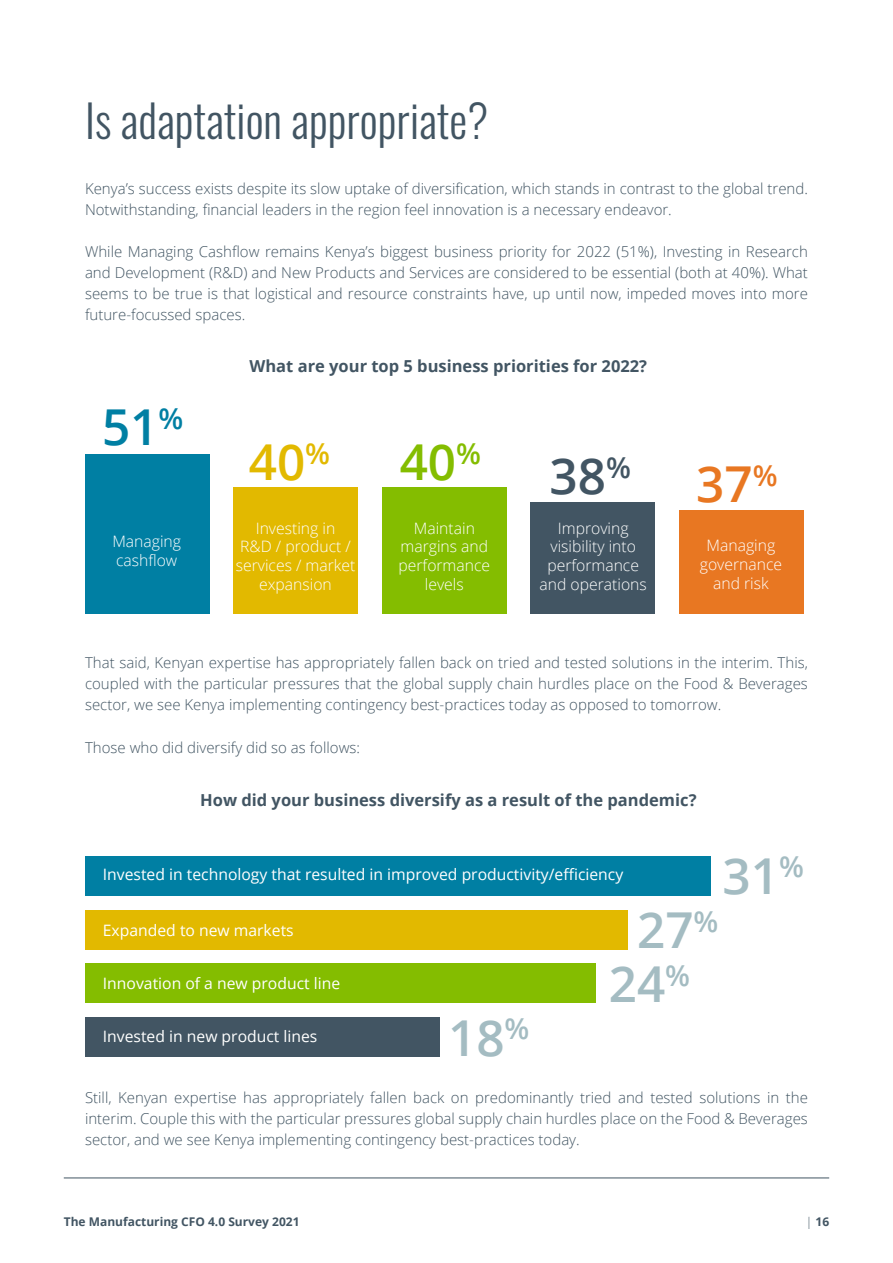
<style>
.page{position:relative;width:893px;height:1263px;background:#fff}
.page>*{position:absolute;margin:0;border:0;box-sizing:border-box;transform-origin:0 0}
.t1{font:600 49.5px "Open Sans";color:#a4bcc2}
.t2{font:600 49.5px "Open Sans";color:#007fa3}
.t3{font:600 49.5px "Open Sans";color:#e2b900}
.t4{font:600 49.5px "Open Sans";color:#84bd00}
.t5{font:600 49.5px "Open Sans";color:#425563}
.t6{font:600 49.5px "Open Sans";color:#e87722}
.t7{font:300 45px "Oswald";color:#425563}
.t8{font:700 16.5px "Open Sans";color:#425563}
.t9{font:300 15.75px/18.9px "Open Sans";color:#fff;text-align:center}
.t10{font:15.75px "Open Sans";color:#fff}
.t11{font:300 15px/21px "Open Sans";color:#425563;text-align:justify}
.t12{font:700 12px "Open Sans";color:#425563}
.s1{font-weight:300}
</style>
<div class="page">
<div style="left:85px;top:910px;width:542px;height:39px;background:#e2b900"></div>
<div style="left:85px;top:1018px;width:354px;height:39px;background:#425563"></div>
<div style="left:85px;top:963px;width:510px;height:40px;background:#84bd00"></div>
<div style="left:85px;top:856px;width:625px;height:39px;background:#007fa3"></div>
<div style="left:85px;top:454px;width:124px;height:159px;background:#007fa3"></div>
<div style="left:234px;top:487px;width:124px;height:126px;background:#e2b900"></div>
<div style="left:382px;top:487px;width:124px;height:126px;background:#84bd00"></div>
<div style="left:531px;top:502px;width:124px;height:111px;background:#425563"></div>
<div style="left:679px;top:510px;width:125px;height:103px;background:#e87722"></div>
<hr style="left:64px;top:1177px;width:765px;height:1px;background:#425563">
<h2 class="t7" style="left:85px;top:80px;width:405px">Is adaptation appropriate?</h2>
<p class="t11" style="left:85px;top:178px;width:724px">Kenya’s success exists despite its slow uptake of diversification, which stands in contrast to the global trend.<br>Notwithstanding, financial leaders in the region feel innovation is a necessary endeavor.</p>
<p class="t11" style="left:85px;top:241px;width:724px">While Managing Cashflow remains Kenya’s biggest business priority for 2022 (51%), Investing in Research and Development (R&amp;D) and New Products and Services are considered to be essential (both at 40%). What seems to be true is that logistical and resource constraints have, up until now, impeded moves into more future-focussed spaces.</p>
<h1 class="t2" style="left:102px;top:393px;width:83px">51<sup>%</sup></h1>
<p class="t9" style="left:112px;top:532px;width:70px;text-align:left">Managing cashflow</p>
<p class="t8" style="left:250px;top:354px;width:399px">What are your top 5 business priorities for 2022?</p>
<h1 class="t3" style="left:249px;top:428px;width:83px">40<sup>%</sup></h1>
<h1 class="t4" style="left:400px;top:428px;width:83px">40<sup>%</sup></h1>
<h1 class="t5" style="left:550px;top:442px;width:83px">38<sup>%</sup></h1>
<h1 class="t6" style="left:696px;top:450px;width:83px">37<sup>%</sup></h1>
<p class="t9" style="left:236px;top:518px;width:121px">Investing in<br>R&amp;D / product / services / market expansion</p>
<p class="t9" style="left:399px;top:518px;width:93px">Maintain margins and performance levels</p>
<p class="t9" style="left:540px;top:518px;width:109px">Improving visibility into performance and operations</p>
<p class="t9" style="left:700px;top:536px;width:84px">Managing governance and risk</p>
<p class="t11" style="left:85px;top:652px;width:724px">That said, Kenyan expertise has appropriately fallen back on tried and tested solutions in the interim. This, coupled with the particular pressures that the global supply chain hurdles place on the Food &amp; Beverages sector, we see Kenya implementing contingency best-practices today as opposed to tomorrow.</p>
<p class="t11" style="left:85px;top:736px;width:277px">Those who did diversify did so as follows:</p>
<p class="t8" style="left:200px;top:788px;width:498px">How did your business diversify as a result of the pandemic?</p>
<p class="t10" style="left:103px;top:863px;width:522px">Invested in technology that resulted in improved productivity/efficiency</p>
<h1 class="t1" style="left:722px;top:842px;width:83px">31<sup>%</sup></h1>
<p class="t10" style="left:103px;top:919px;width:192px">Expanded to new markets</p>
<p class="t10" style="left:103px;top:973px;width:239px">Innovation of a new product line</p>
<p class="t10" style="left:103px;top:1025px;width:216px">Invested in new product lines</p>
<h1 class="t1" style="left:448px;top:1004px;width:83px">18<sup>%</sup></h1>
<h1 class="t1" style="left:637px;top:896px;width:83px">27<sup>%</sup></h1>
<h1 class="t1" style="left:609px;top:950px;width:83px">24<sup>%</sup></h1>
<p class="t11" style="left:85px;top:1087px;width:724px">Still, Kenyan expertise has appropriately fallen back on predominantly tried and tested solutions in the interim. Couple this with the particular pressures global supply chain hurdles place on the Food &amp; Beverages sector, and we see Kenya implementing contingency best-practices today.</p>
<p class="t12" style="left:64px;top:1213px;width:237px">The Manufacturing CFO 4.0 Survey 2021</p>
<p class="t12" style="left:806px;top:1213px;width:25px"><span class="s1">|</span> 16</p>
</div>
